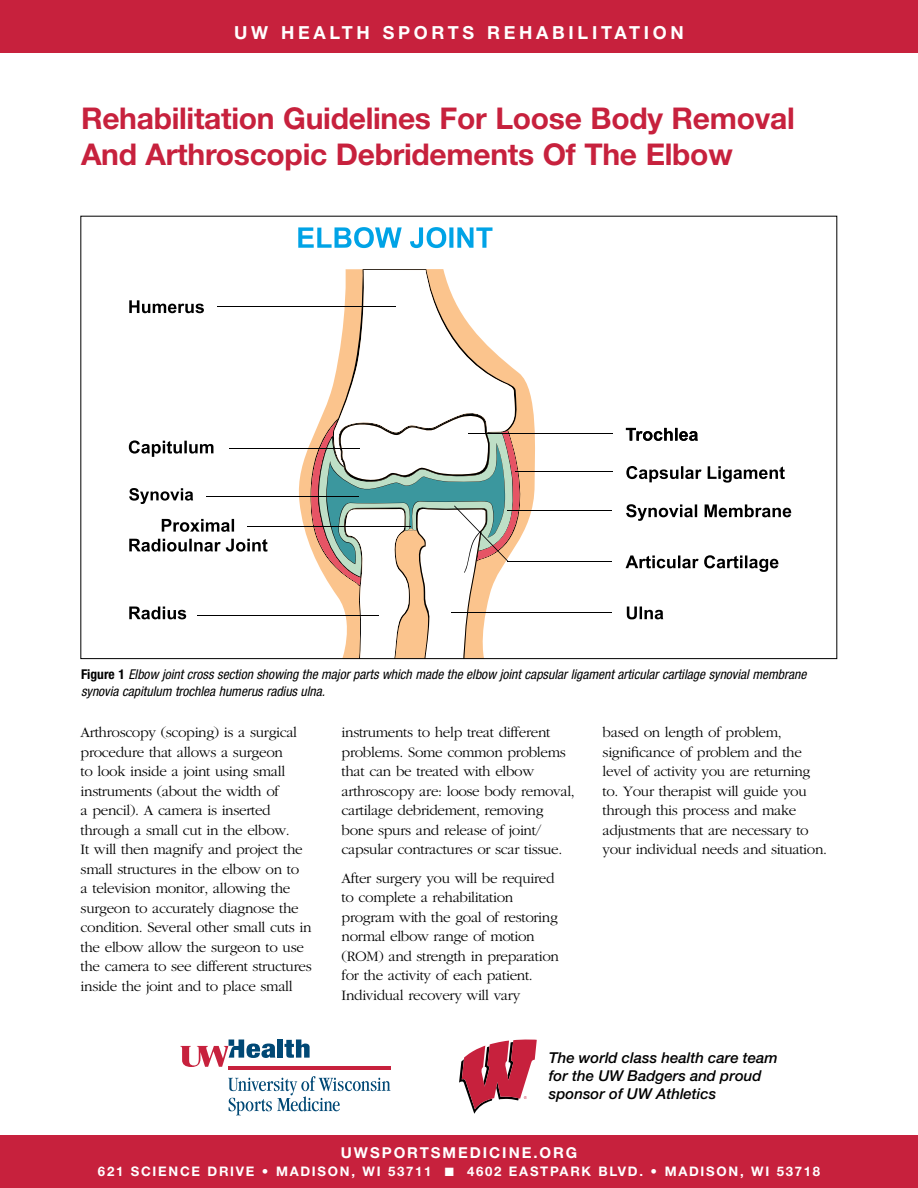
<style>
.page{position:relative;width:918px;height:1188px;background:#fff}
.page>*{position:absolute;margin:0;border:0;box-sizing:border-box;transform-origin:0 0}
.t1{font:700 30px/36px "Helvetica Neue LT Std";letter-spacing:-.01em;color:#c7213d}
.t2{font:700 18px "Helvetica Neue LT Std";letter-spacing:.205em;color:#fff}
.t3{font:300 15px/19.5px "Garamond";letter-spacing:-.025em;color:#000}
.t4{font:italic 500 15px/18px "Helvetica Neue LT Std";color:#000}
.t5{font:700 15px "Helvetica Neue LT Std";letter-spacing:.13em;color:#fff}
.t6{font:italic condensed 13.5px/16.5px "Helvetica Neue LT Std";color:#000}
.t7{font:700 13.2px "Helvetica Neue LT Std";letter-spacing:.13em;color:#fff}
.s1{font-weight:700;font-style:normal}
</style>
<div class="page">
<div style="left:0;top:0;width:918px;height:53px;background:#c7213d"></div>
<div style="left:0;top:1135px;width:918px;height:53px;background:#c7213d"></div>
<hr style="left:228px;top:1066px;width:162px;height:4px;background:#c7213d">
<div style="left:277px;top:1040px;width:6px;height:18px;background:#004875"></div>
<svg style="left:284px;top:1040px;width:26px;height:18px"></svg>
<svg style="left:180px;top:1040px;width:95px;height:27px"></svg>
<svg style="left:228px;top:1076px;width:163px;height:39px"></svg>
<svg style="left:459px;top:1040px;width:78px;height:74px"></svg>
<svg style="left:298px;top:227px;width:195px;height:21px"></svg>
<svg style="left:298px;top:442px;width:13px;height:106px"></svg>
<svg style="left:626px;top:466px;width:159px;height:17px"></svg>
<svg style="left:626px;top:428px;width:72px;height:13px"></svg>
<svg style="left:626px;top:504px;width:165px;height:17px"></svg>
<svg style="left:626px;top:555px;width:152px;height:17px"></svg>
<svg style="left:627px;top:607px;width:36px;height:12px"></svg>
<svg style="left:129px;top:607px;width:57px;height:12px"></svg>
<svg style="left:129px;top:519px;width:139px;height:33px"></svg>
<svg style="left:129px;top:440px;width:84px;height:17px"></svg>
<svg style="left:129px;top:300px;width:75px;height:13px"></svg>
<hr style="left:468px;top:433px;width:144px;height:1px;background:#000">
<hr style="left:515px;top:471px;width:97px;height:1px;background:#000">
<hr style="left:508px;top:561px;width:104px;height:1px;background:#000">
<hr style="left:508px;top:510px;width:104px;height:1px;background:#000">
<svg style="left:311px;top:269px;width:224px;height:388px"></svg>
<hr style="left:452px;top:612px;width:160px;height:1px;background:#000">
<hr style="left:217px;top:306px;width:178px;height:1px;background:#000">
<hr style="left:248px;top:526px;width:163px;height:1px;background:#000">
<hr style="left:197px;top:615px;width:182px;height:1px;background:#000">
<hr style="left:229px;top:448px;width:130px;height:1px;background:#000">
<svg style="left:129px;top:488px;width:64px;height:16px"></svg>
<hr style="left:206px;top:496px;width:153px;height:1px;background:#000">
<p class="t2" style="left:234px;top:22px;width:451px">UW HEALTH SPORTS REHABILITATION</p>
<h1 class="t1" style="left:81px;top:100px;width:715px">Rehabilitation Guidelines For Loose Body Removal<br>And Arthroscopic Debridements Of The Elbow</h1>
<p class="t6" style="left:81px;top:667px;width:727px"><span class="s1">Figure 1</span> Elbow joint cross section showing the major parts which made the elbow joint capsular ligament articular cartilage synovial membrane synovia capitulum trochlea humerus radius ulna.</p>
<p class="t3" style="left:81px;top:723px;width:233px">Arthroscopy (scoping) is a surgical procedure that allows a surgeon<br>to look inside a joint using small instruments (about the width of<br>a pencil). A camera is inserted through a small cut in the elbow.<br>It will then magnify and project the small structures in the elbow on to<br>a television monitor, allowing the surgeon to accurately diagnose the condition. Several other small cuts in the elbow allow the surgeon to use the camera to see different structures inside the joint and to place small</p>
<p class="t3" style="left:342px;top:723px;width:235px">instruments to help treat different problems. Some common problems that can be treated with elbow arthroscopy are: loose body removal, cartilage debridement, removing bone spurs and release of joint/ capsular contractures or scar tissue.</p>
<p class="t3" style="left:342px;top:868px;width:219px">After surgery you will be required to complete a rehabilitation program with the goal of restoring normal elbow range of motion (ROM) and strength in preparation for the activity of each patient.<br>Individual recovery will vary</p>
<p class="t3" style="left:603px;top:723px;width:226px">based on length of problem, significance of problem and the level of activity you are returning to. Your therapist will guide you through this process and make adjustments that are necessary to your individual needs and situation.</p>
<p class="t4" style="left:549px;top:1049px;width:230px">The world class health care team for the UW Badgers and proud sponsor of UW Athletics</p>
<p class="t5" style="left:341px;top:1143px;width:238px">UWSPORTSMEDICINE.ORG</p>
<p class="t7" style="left:98px;top:1163px;width:724px">621 SCIENCE DRIVE • MADISON, WI 53711 ■ 4602 EASTPARK BLVD. • MADISON, WI 53718</p>
</div>
